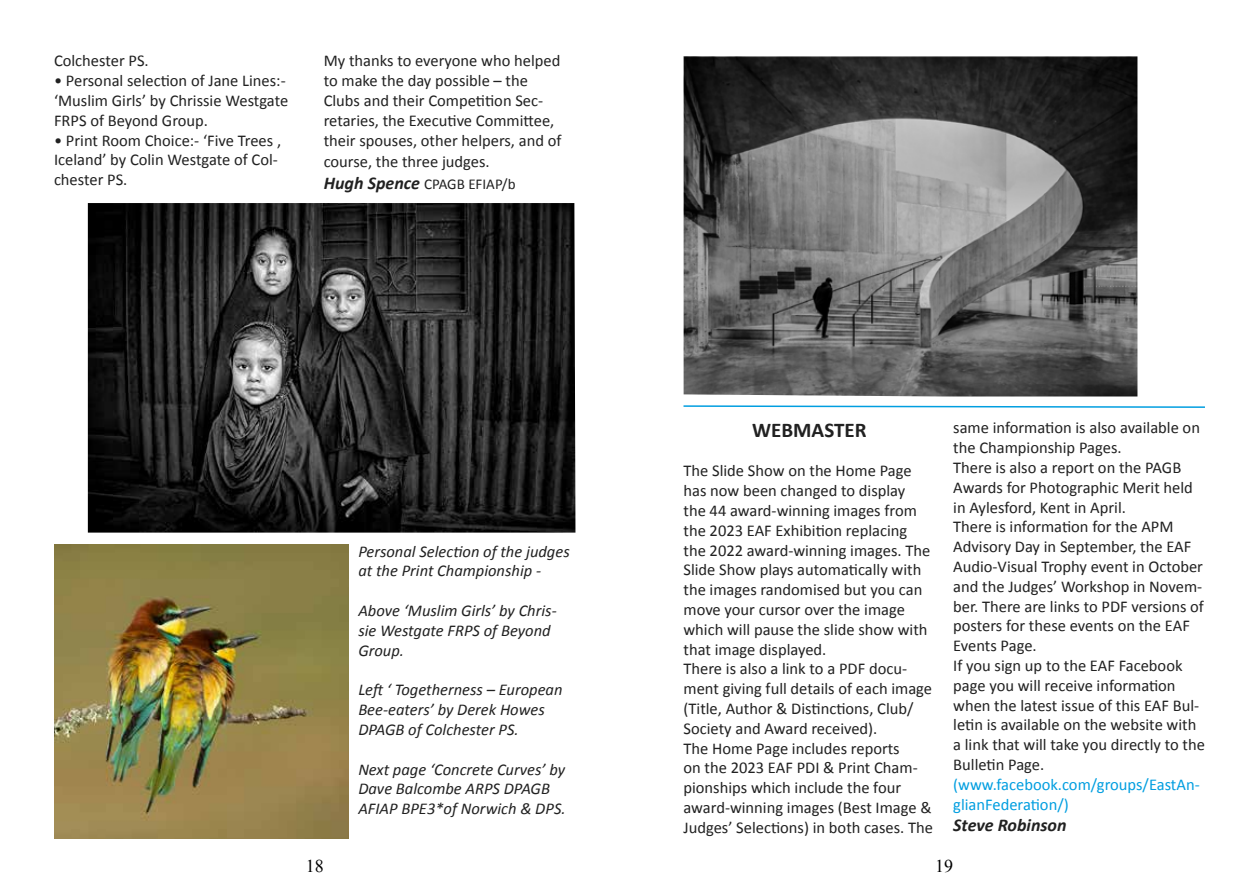
<style>
.page{position:relative;width:1259px;height:893px;background:#fff}
.page>*{position:absolute;margin:0;border:0;box-sizing:border-box;transform-origin:0 0}
.t1{font:700 21px "Calibri";color:#212121}
.t2{font:italic 700 18px "Calibri";color:#212121}
.t3{font:18px "Times New Roman";color:#000}
.t4{font:16.5px/19.8px "Calibri";color:#212121}
.t5{font:italic 16.5px/19.8px "Calibri";color:#212121}
.t6{font:16.5px/19.8px "Calibri";color:#009ee0}
.t7{font:15px "Calibri";color:#212121}
.s1{font-weight:700;font-style:italic;font-size:18px}
</style>
<div class="page">
<img style="left:88px;top:203px;width:487px;height:330px">
<img style="left:54px;top:544px;width:295px;height:295px">
<img style="left:683px;top:56px;width:454px;height:340px">
<svg style="left:683px;top:405px;width:522px;height:3px"></svg>
<p class="t4" style="left:54px;top:51px;width:96px">Colchester PS.</p>
<p class="t4" style="left:54px;top:70px;width:236px">• Personal selection of Jane Lines:- ‘Muslim Girls’ by Chrissie Westgate<br>FRPS of Beyond Group.</p>
<p class="t4" style="left:54px;top:130px;width:229px">• Print Room Choice:- ‘Five Trees ,<br>Iceland’ by Colin Westgate of Col&shy;chester PS.</p>
<p class="t4" style="left:324px;top:51px;width:239px">My thanks to everyone who helped to make the day possible – the Clubs and their Competition Sec&shy;retaries, the Executive Committee, their spouses, other helpers, and of</p>
<p class="t4" style="left:324px;top:151px;width:167px">course, the three judges.</p>
<p class="t7" style="left:324px;top:173px;width:193px"><span class="s1">Hugh Spence</span> CPAGB EFIAP/b</p>
<p class="t5" style="left:358px;top:541px;width:213px">Personal Selection of the judges at the Print Championship -</p>
<p class="t5" style="left:358px;top:600px;width:200px">Above ‘Muslim Girls’ by Chris&shy;sie Westgate FRPS of Beyond<br>Group.</p>
<p class="t5" style="left:358px;top:679px;width:206px">Left ‘ Togetherness – European<br>Bee-eaters’ by Derek Howes<br>DPAGB of Colchester PS.</p>
<p class="t5" style="left:358px;top:758px;width:209px">Next page ‘Concrete Curves’ by<br>Dave Balcombe ARPS DPAGB<br>AFIAP BPE3*of Norwich &amp; DPS.</p>
<p class="t1" style="left:752px;top:415px;width:116px">WEBMASTER</p>
<p class="t4" style="left:683px;top:460px;width:251px">The Slide Show on the Home Page has now been changed to display<br>the 44 award-winning images from the 2023 EAF Exhibition replacing the 2022 award-winning images. The<br>Slide Show plays automatically with the images randomised but you can move your cursor over the image which will pause the slide show with that image displayed.<br>There is also a link to a PDF docu&shy;ment giving full details of each image (Title, Author &amp; Distinctions, Club/<br>Society and Award received).<br>The Home Page includes reports<br>on the 2023 EAF PDI &amp; Print Cham&shy;pionships which include the four award-winning images (Best Image &amp;<br>Judges’ Selections) in both cases. The</p>
<p class="t4" style="left:953px;top:417px;width:253px">same information is also available on the Championship Pages.<br>There is also a report on the PAGB<br>Awards for Photographic Merit held in Aylesford, Kent in April.<br>There is information for the APM<br>Advisory Day in September, the EAF<br>Audio-Visual Trophy event in October and the Judges’ Workshop in Novem&shy;ber. There are links to PDF versions of posters for these events on the EAF<br>Events Page.<br>If you sign up to the EAF Facebook page you will receive information when the latest issue of this EAF Bul&shy;letin is available on the website with a link that will take you directly to the<br>Bulletin Page.</p>
<p class="t6" style="left:953px;top:774px;width:248px">(www.facebook.com/groups/EastAn&shy;glianFederation/)</p>
<p class="t2" style="left:953px;top:812px;width:115px">Steve Robinson</p>
<p class="t3" style="left:306px;top:854px;width:19px">18</p>
<p class="t3" style="left:935px;top:854px;width:19px">19</p>
</div>
